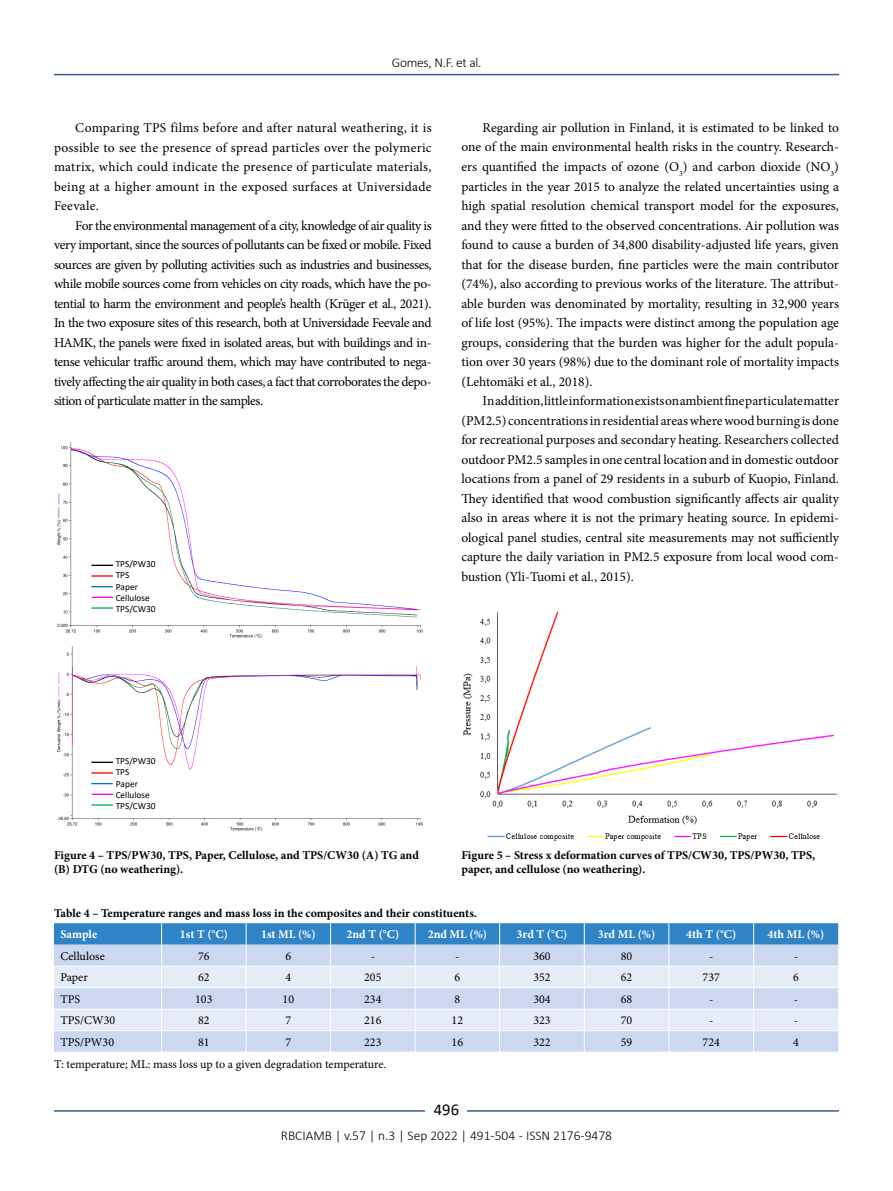
<style>
.page{position:relative;width:893px;height:1191px;background:#fff}
.page>*{position:absolute;margin:0;border:0;box-sizing:border-box;transform-origin:0 0}
.t1{font:16.5px "Calibri";color:#000}
.t2{font:13.5px/19.5px "Minion Pro";color:#000;text-align:justify}
.t3{font:300 13.5px "Calibri";color:#000}
.t4{font:300 13.5px "Calibri";letter-spacing:-.02em;color:#000}
.t5{font:700 12px/14.4px "Minion Pro";color:#000}
.t6{font:12px "Minion Pro";color:#000}
.t7{font:700 12px "Minion Pro";color:#fff}
.t8{font:9.45px/11.2px "Calibri";letter-spacing:-.005em;color:#000}
</style>
<div class="page">
<hr style="left:54px;top:74px;width:785px;height:1px;background:#365f92">
<hr style="left:54px;top:1110px;width:785px;height:1px;background:#365f92">
<div style="left:426px;top:1096px;width:41px;height:26px;background:#fff"></div>
<svg style="left:54px;top:923px;width:784px;height:128px;background:#bcd1ec"></svg>
<img style="left:57px;top:442px;width:366px;height:197px">
<img style="left:57px;top:646px;width:366px;height:184px">
<hr style="left:91px;top:761px;width:22px;height:2px;background:#000">
<svg style="left:91px;top:772px;width:22px;height:1px"></svg>
<svg style="left:91px;top:783px;width:22px;height:1px"></svg>
<hr style="left:92px;top:793px;width:21px;height:2px;background:#f0f">
<svg style="left:91px;top:804px;width:22px;height:1px"></svg>
<hr style="left:91px;top:564px;width:22px;height:2px;background:#000">
<svg style="left:91px;top:575px;width:22px;height:1px"></svg>
<svg style="left:91px;top:586px;width:22px;height:1px"></svg>
<hr style="left:92px;top:596px;width:21px;height:2px;background:#f0f">
<svg style="left:91px;top:607px;width:22px;height:1px"></svg>
<img style="left:463px;top:611px;width:374px;height:230px">
<p class="t4" style="left:392px;top:54px;width:91px">Gomes, N.F. et al.</p>
<p class="t2" style="left:54px;top:118px;width:379px;text-indent:21px">Comparing TPS films before and after natural weathering, it is possible to see the presence of spread particles over the polymeric matrix, which could indicate the presence of particulate materials, being at a higher amount in the exposed surfaces at Universidade Feevale.</p>
<p class="t2" style="left:54px;top:215px;width:379px;text-indent:21px">For the environmental management of a city, knowledge of air quality is very important, since the sources of pollutants can be fixed or mobile. Fixed sources are given by polluting activities such as industries and businesses, while mobile sources come from vehicles on city roads, which have the po&shy;tential to harm the environment and people’s health (Krüger et al., 2021).<br>In the two exposure sites of this research, both at Universidade Feevale and HAMK, the panels were fixed in isolated areas, but with buildings and in&shy;tense vehicular traffic around them, which may have contributed to nega&shy;tively affecting the air quality in both cases, a fact that corroborates the depo&shy;sition of particulate matter in the samples.</p>
<p class="t8" style="left:116px;top:558px;width:41px">TPS/PW30<br>TPS<br>Paper<br>Cellulose<br>TPS/CW30</p>
<p class="t2" style="left:461px;top:118px;width:379px;text-indent:21px">Regarding air pollution in Finland, it is estimated to be linked to one of the main environmental health risks in the country. Research&shy;ers quantified the impacts of ozone (O<sub>3</sub>) and carbon dioxide (NO<sub>3</sub>) particles in the year 2015 to analyze the related uncertainties using a high spatial resolution chemical transport model for the exposures, and they were fitted to the observed concentrations. Air pollution was found to cause a burden of 34,800 disability-adjusted life years, given that for the disease burden, fine particles were the main contributor (74%), also according to previous works of the literature. The attribut&shy;able burden was denominated by mortality, resulting in 32,900 years of life lost (95%). The impacts were distinct among the population age groups, considering that the burden was higher for the adult popula&shy;tion over 30 years (98%) due to the dominant role of mortality impacts (Lehtomäki et al., 2018).</p>
<p class="t2" style="left:461px;top:391px;width:379px;text-indent:21px">In addition, little information exists on ambient fine particulate matter (PM2.5) concentrations in residential areas where wood burning is done for recreational purposes and secondary heating. Researchers collected outdoor PM2.5 samples in one central location and in domestic outdoor locations from a panel of 29 residents in a suburb of Kuopio, Finland.<br>They identified that wood combustion significantly affects air quality also in areas where it is not the primary heating source. In epidemi&shy;ological panel studies, central site measurements may not sufficiently capture the daily variation in PM2.5 exposure from local wood com&shy;bustion (Yli-Tuomi et al., 2015).</p>
<p class="t8" style="left:116px;top:755px;width:41px">TPS/PW30<br>TPS<br>Paper<br>Cellulose<br>TPS/CW30</p>
<p class="t5" style="left:54px;top:847px;width:366px">Figure 4 – TPS/PW30, TPS, Paper, Cellulose, and TPS/CW30 (A) TG and (B) DTG (no weathering).</p>
<p class="t5" style="left:461px;top:847px;width:355px">Figure 5 – Stress x deformation curves of TPS/CW30, TPS/PW30, TPS, paper, and cellulose (no weathering).</p>
<p class="t5" style="left:54px;top:905px;width:424px">Table 4 – Temperature ranges and mass loss in the composites and their constituents.</p>
<p class="t7" style="left:60px;top:926px;width:38px">Sample</p>
<p class="t7" style="left:180px;top:926px;width:50px">1st T (°C)</p>
<p class="t7" style="left:261px;top:926px;width:56px">1st ML (%)</p>
<p class="t7" style="left:346px;top:926px;width:54px">2nd T (°C)</p>
<p class="t7" style="left:428px;top:926px;width:61px">2nd ML (%)</p>
<p class="t7" style="left:517px;top:926px;width:52px">3rd T (°C)</p>
<p class="t7" style="left:598px;top:926px;width:59px">3rd ML (%)</p>
<p class="t7" style="left:686px;top:926px;width:52px">4th T (°C)</p>
<p class="t7" style="left:768px;top:926px;width:58px">4th ML (%)</p>
<p class="t6" style="left:60px;top:948px;width:46px">Cellulose</p>
<p class="t6" style="left:198px;top:948px;width:13px">76</p>
<p class="t6" style="left:285px;top:948px;width:7px">6</p>
<p class="t6" style="left:371px;top:948px;width:6px">-</p>
<p class="t6" style="left:455px;top:948px;width:6px">-</p>
<p class="t6" style="left:533px;top:948px;width:19px">360</p>
<p class="t6" style="left:621px;top:948px;width:13px">80</p>
<p class="t6" style="left:709px;top:948px;width:6px">-</p>
<p class="t6" style="left:794px;top:948px;width:6px">-</p>
<p class="t6" style="left:60px;top:969px;width:29px">Paper</p>
<p class="t6" style="left:198px;top:969px;width:13px">62</p>
<p class="t6" style="left:285px;top:969px;width:7px">4</p>
<p class="t6" style="left:364px;top:969px;width:19px">205</p>
<p class="t6" style="left:454px;top:969px;width:7px">6</p>
<p class="t6" style="left:533px;top:969px;width:19px">352</p>
<p class="t6" style="left:621px;top:969px;width:13px">62</p>
<p class="t6" style="left:703px;top:969px;width:19px">737</p>
<p class="t6" style="left:793px;top:969px;width:7px">6</p>
<p class="t6" style="left:60px;top:991px;width:21px">TPS</p>
<p class="t6" style="left:195px;top:991px;width:19px">103</p>
<p class="t6" style="left:283px;top:991px;width:13px">10</p>
<p class="t6" style="left:364px;top:991px;width:19px">234</p>
<p class="t6" style="left:454px;top:991px;width:7px">8</p>
<p class="t6" style="left:533px;top:991px;width:19px">304</p>
<p class="t6" style="left:621px;top:991px;width:13px">68</p>
<p class="t6" style="left:709px;top:991px;width:6px">-</p>
<p class="t6" style="left:794px;top:991px;width:6px">-</p>
<p class="t6" style="left:60px;top:1012px;width:56px">TPS/CW30</p>
<p class="t6" style="left:198px;top:1012px;width:13px">82</p>
<p class="t6" style="left:285px;top:1012px;width:7px">7</p>
<p class="t6" style="left:364px;top:1012px;width:19px">216</p>
<p class="t6" style="left:452px;top:1012px;width:13px">12</p>
<p class="t6" style="left:533px;top:1012px;width:19px">323</p>
<p class="t6" style="left:621px;top:1012px;width:13px">70</p>
<p class="t6" style="left:709px;top:1012px;width:6px">-</p>
<p class="t6" style="left:794px;top:1012px;width:6px">-</p>
<p class="t6" style="left:60px;top:1034px;width:55px">TPS/PW30</p>
<p class="t6" style="left:198px;top:1034px;width:13px">81</p>
<p class="t6" style="left:285px;top:1034px;width:7px">7</p>
<p class="t6" style="left:364px;top:1034px;width:19px">223</p>
<p class="t6" style="left:452px;top:1034px;width:13px">16</p>
<p class="t6" style="left:533px;top:1034px;width:19px">322</p>
<p class="t6" style="left:621px;top:1034px;width:13px">59</p>
<p class="t6" style="left:703px;top:1034px;width:19px">724</p>
<p class="t6" style="left:793px;top:1034px;width:7px">4</p>
<p class="t6" style="left:54px;top:1055px;width:334px">T: temperature; ML: mass loss up to a given degradation temperature.</p>
<p class="t1" style="left:434px;top:1098px;width:27px">496</p>
<p class="t3" style="left:281px;top:1126px;width:333px">RBCIAMB | v.57 | n.3 | Sep 2022 | 491-504 - ISSN 2176-9478</p>
</div>
